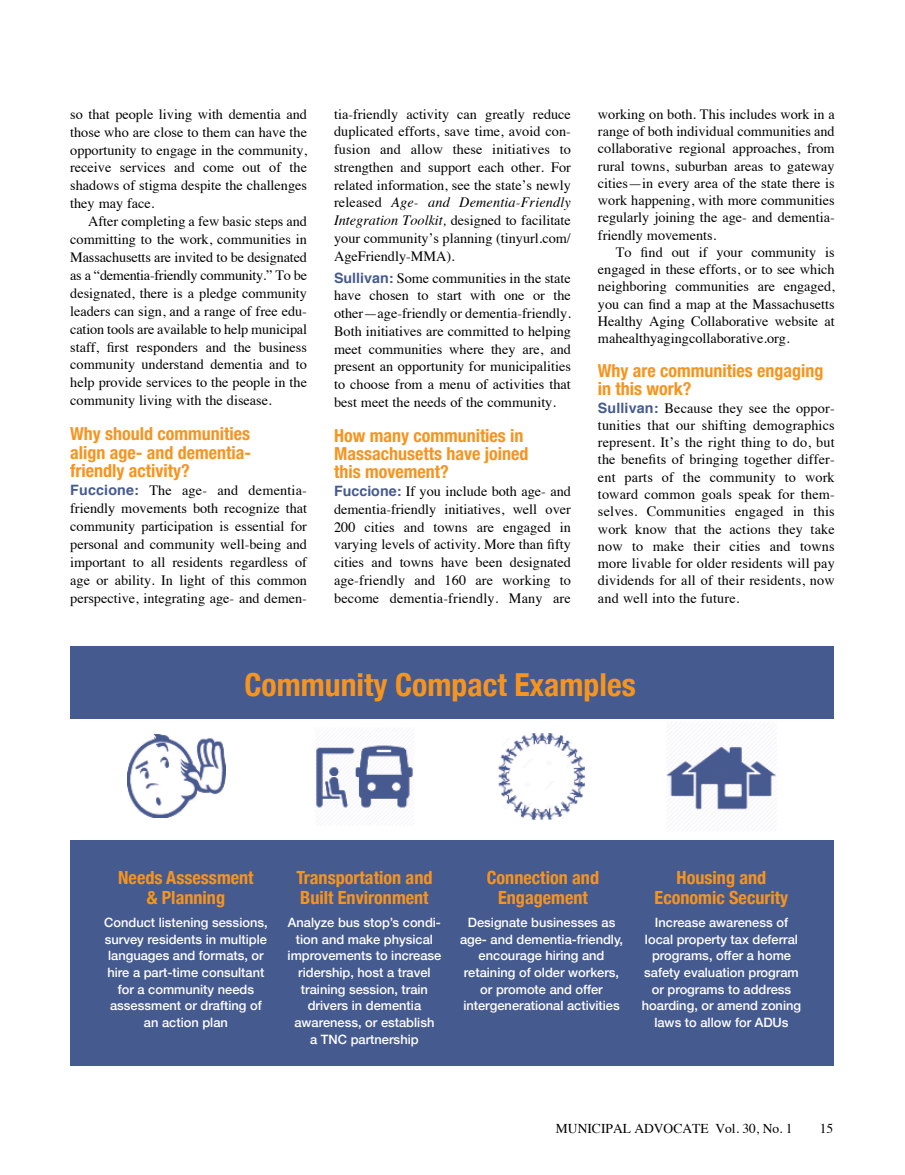
<style>
.page{position:relative;width:905px;height:1175px;background:#fff}
.page>*{position:absolute;margin:0;border:0;box-sizing:border-box;transform-origin:0 0}
.t1{font:700 condensed 31.65px "Helvetica Neue";color:#f7941e}
.t2{font:700 condensed 18.15px/19.6px "Helvetica Neue";color:#f7941e;text-align:center}
.t3{font:700 condensed 18px/18.6px "Helvetica Neue";color:#f7941e}
.t4{font:14.25px/17.2px "Times";color:#000;text-align:justify}
.t5{font:13.5px "Times";color:#000}
.t6{font:500 12.9px/16.6px "Helvetica Neue";color:#fff;text-align:center}
.s1{font-family:"Helvetica";font-weight:700;color:#455a8f}
.s2{font-style:italic}
</style>
<div class="page">
<img style="left:316px;top:728px;width:98px;height:97px">
<img style="left:128px;top:735px;width:98px;height:82px">
<img style="left:498px;top:733px;width:88px;height:87px">
<img style="left:666px;top:730px;width:110px;height:101px">
<div style="left:70px;top:839px;width:763px;height:226px;background:#455a8f"></div>
<div style="left:70px;top:646px;width:763px;height:73px;background:#455a8f"></div>
<p class="t4" style="left:70px;top:104px;width:238px;line-height:17.9px">so that people living with dementia and those who are close to them can have the opportunity to engage in the community, receive services and come out of the shadows of stigma despite the challenges they may face.</p>
<p class="t4" style="left:70px;top:211px;width:238px;line-height:17.9px;text-indent:18px">After completing a few basic steps and committing to the work, communities in Massachusetts are invited to be designated as a “dementia-friendly community.” To be designated, there is a pledge community leaders can sign, and a range of free edu&shy;cation tools are available to help municipal staff, first responders and the business community understand dementia and to help provide services to the people in the community living with the disease.</p>
<p class="t3" style="left:70px;top:424px;width:182px;text-align:justify">Why should communities align age- and dementia&shy;friendly activity?</p>
<p class="t4" style="left:70px;top:480px;width:238px;line-height:17.9px"><span class="s1">Fuccione:</span> The age- and dementia&shy;friendly movements both recognize that community participation is essential for personal and community well-being and important to all residents regardless of age or ability. In light of this common perspective, integrating age- and demen-</p>
<p class="t4" style="left:334px;top:104px;width:238px;line-height:17.7px">tia-friendly activity can greatly reduce duplicated efforts, save time, avoid con&shy;fusion and allow these initiatives to strengthen and support each other. For related information, see the state’s newly released <span class="s2">Age- and Dementia-Friendly Integration Toolkit,</span> designed to facilitate your community’s planning (tinyurl.com/ AgeFriendly-MMA).</p>
<p class="t4" style="left:334px;top:268px;width:238px;line-height:17.7px"><span class="s1">Sullivan:</span> Some communities in the state have chosen to start with one or the other—age-friendly or dementia-friendly.<br>Both initiatives are committed to helping meet communities where they are, and present an opportunity for municipalities to choose from a menu of activities that best meet the needs of the community.</p>
<p class="t3" style="left:334px;top:425px;width:196px">How many communities in<br>Massachusetts have joined this movement?</p>
<p class="t4" style="left:334px;top:481px;width:238px;line-height:17.7px"><span class="s1">Fuccione:</span> If you include both age- and dementia-friendly initiatives, well over 200 cities and towns are engaged in varying levels of activity. More than fifty cities and towns have been designated age-friendly and 160 are working to become dementia-friendly. Many are</p>
<p class="t4" style="left:598px;top:104px;width:238px">working on both. This includes work in a range of both individual communities and collaborative regional approaches, from rural towns, suburban areas to gateway cities—in every area of the state there is work happening, with more communities regularly joining the age- and dementia&shy;friendly movements.</p>
<p class="t4" style="left:598px;top:242px;width:238px;text-indent:18px">To find out if your community is engaged in these efforts, or to see which neighboring communities are engaged, you can find a map at the Massachusetts Healthy Aging Collaborative website at mahealthyagingcollaborative.org.</p>
<p class="t3" style="left:598px;top:362px;width:227px;line-height:18px">Why are communities engaging in this work?</p>
<p class="t4" style="left:598px;top:398px;width:238px"><span class="s1">Sullivan:</span> Because they see the oppor&shy;tunities that our shifting demographics represent. It’s the right thing to do, but the benefits of bringing together differ&shy;ent parts of the community to work toward common goals speak for them&shy;selves. Communities engaged in this work know that the actions they take now to make their cities and towns more livable for older residents will pay dividends for all of their residents, now and well into the future.</p>
<h1 class="t1" style="left:244px;top:658px;width:393px">Community Compact Examples</h1>
<p class="t2" style="left:118px;top:866px;width:137px">Needs Assessment &amp; Planning</p>
<p class="t2" style="left:296px;top:866px;width:138px;text-align:left">Transportation and<br>Built Environment</p>
<p class="t2" style="left:487px;top:866px;width:114px">Connection and<br>Engagement</p>
<p class="t2" style="left:654px;top:866px;width:135px">Housing and<br>Economic Security</p>
<p class="t6" style="left:104px;top:913px;width:165px">Conduct listening sessions, survey residents in multiple languages and formats, or hire a part-time consultant for a community needs assessment or drafting of an action plan</p>
<p class="t6" style="left:287px;top:913px;width:155px">Analyze bus stop’s condi&shy;tion and make physical improvements to increase ridership, host a travel training session, train drivers in dementia awareness, or establish<br>a TNC partnership</p>
<p class="t6" style="left:460px;top:913px;width:164px">Designate businesses as age- and dementia-friendly, encourage hiring and retaining of older workers, or promote and offer intergenerational activities</p>
<p class="t6" style="left:642px;top:913px;width:161px">Increase awareness of local property tax deferral programs, offer a home safety evaluation program or programs to address hoarding, or amend zoning laws to allow for ADUs</p>
<p class="t5" style="left:556px;top:1115px;width:238px">MUNICIPAL ADVOCATE Vol. 30, No. 1</p>
<p class="t5" style="left:819px;top:1115px;width:15px">15</p>
</div>
